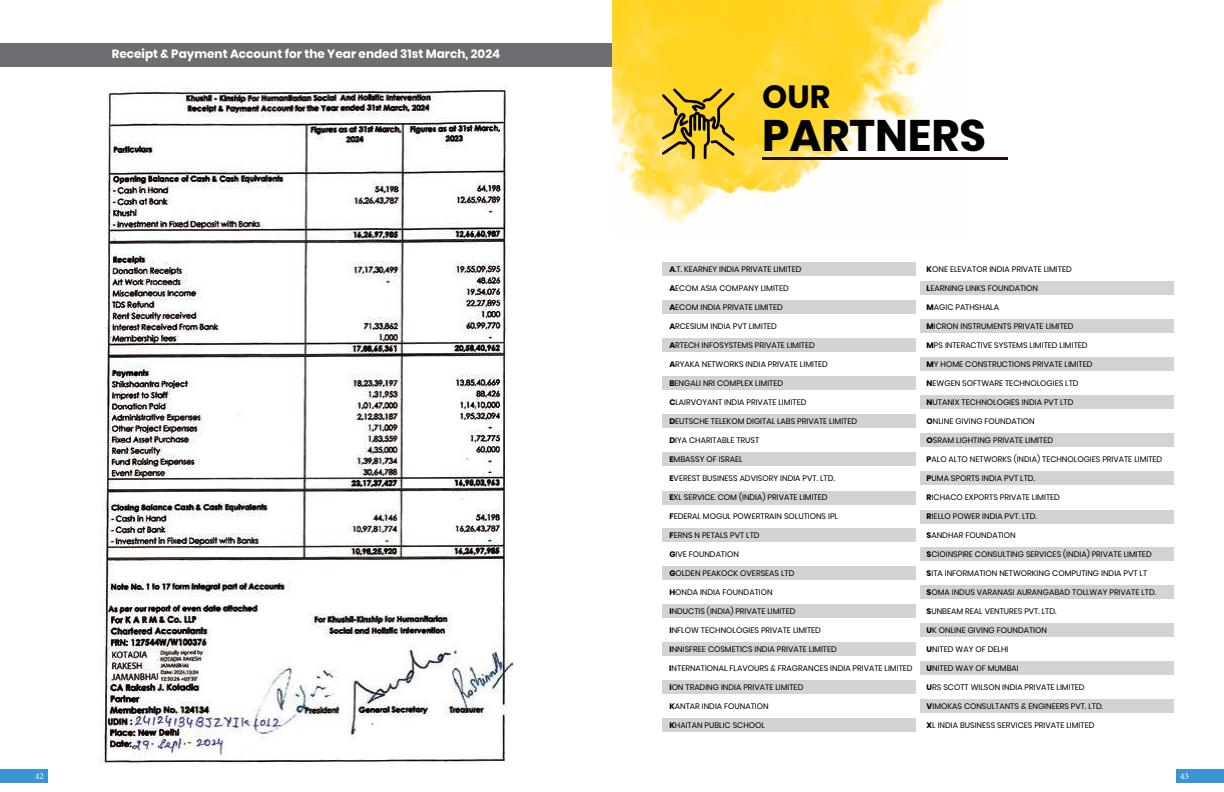
<style>
.page{position:relative;width:1224px;height:792px;background:#fff}
.page>*{position:absolute;margin:0;border:0;box-sizing:border-box;transform-origin:0 0}
.t1{font:700 44px "Poppins";color:#000}
.t2{font:700 32px "Poppins";color:#000}
.t3{font:700 12px "Poppins";color:#fff}
.t4{font:9px "Minion Pro";color:#fff}
.t5{font:8px "Poppins";color:#000}
.s1{font-weight:700}
</style>
<div class="page">
<div style="left:1176px;top:770px;width:48px;height:13px;background:#3a96d2"></div>
<div style="left:0;top:770px;width:47px;height:13px;background:#3a96d2"></div>
<div style="left:0;top:43px;width:612px;height:24px;background:#6d6e71"></div>
<img style="left:100px;top:85px;width:412px;height:680px">
<img style="left:612px;top:0;width:357px;height:226px">
<hr style="left:762px;top:157px;width:245px;height:2px;background:#22100c">
<div style="left:662px;top:263px;width:253px;height:13px;background:#d1d3d4"></div>
<div style="left:921px;top:282px;width:253px;height:13px;background:#d1d3d4"></div>
<div style="left:662px;top:301px;width:253px;height:13px;background:#d1d3d4"></div>
<div style="left:921px;top:320px;width:253px;height:13px;background:#d1d3d4"></div>
<div style="left:662px;top:338px;width:253px;height:13px;background:#d1d3d4"></div>
<div style="left:921px;top:357px;width:253px;height:13px;background:#d1d3d4"></div>
<div style="left:662px;top:376px;width:253px;height:13px;background:#d1d3d4"></div>
<div style="left:921px;top:395px;width:253px;height:13px;background:#d1d3d4"></div>
<div style="left:662px;top:415px;width:253px;height:13px;background:#d1d3d4"></div>
<div style="left:921px;top:434px;width:253px;height:13px;background:#d1d3d4"></div>
<div style="left:662px;top:452px;width:253px;height:14px;background:#d1d3d4"></div>
<div style="left:921px;top:471px;width:253px;height:14px;background:#d1d3d4"></div>
<div style="left:662px;top:491px;width:253px;height:13px;background:#d1d3d4"></div>
<div style="left:921px;top:510px;width:253px;height:13px;background:#d1d3d4"></div>
<div style="left:662px;top:529px;width:253px;height:13px;background:#d1d3d4"></div>
<div style="left:921px;top:548px;width:253px;height:13px;background:#d1d3d4"></div>
<div style="left:662px;top:567px;width:253px;height:13px;background:#d1d3d4"></div>
<div style="left:921px;top:586px;width:253px;height:13px;background:#d1d3d4"></div>
<div style="left:662px;top:604px;width:253px;height:13px;background:#d1d3d4"></div>
<div style="left:921px;top:623px;width:253px;height:13px;background:#d1d3d4"></div>
<div style="left:662px;top:642px;width:253px;height:13px;background:#d1d3d4"></div>
<div style="left:921px;top:661px;width:253px;height:13px;background:#d1d3d4"></div>
<div style="left:662px;top:681px;width:253px;height:13px;background:#d1d3d4"></div>
<div style="left:921px;top:700px;width:253px;height:13px;background:#d1d3d4"></div>
<div style="left:662px;top:719px;width:253px;height:13px;background:#d1d3d4"></div>
<svg style="left:661px;top:88px;width:74px;height:71px;background:#c2a326"></svg>
<h3 class="t3" style="left:112px;top:47px;width:390px">Receipt &amp; Payment Account for the Year ended 31st March, 2024</h3>
<h2 class="t2" style="left:762px;top:78px;width:69px">OUR</h2>
<h1 class="t1" style="left:762px;top:110px;width:225px">PARTNERS</h1>
<p class="t5" style="left:669px;top:265px;width:134px"><span class="s1">A</span>.T. KEARNEY INDIA PRIVATE LIMITED</p>
<p class="t5" style="left:669px;top:284px;width:121px"><span class="s1">A</span>ECOM ASIA COMPANY LIMITED</p>
<p class="t5" style="left:669px;top:303px;width:115px"><span class="s1">A</span>ECOM INDIA PRIVATE LIMITED</p>
<p class="t5" style="left:669px;top:322px;width:109px"><span class="s1">A</span>RCESIUM INDIA PVT LIMITED</p>
<p class="t5" style="left:669px;top:341px;width:147px"><span class="s1">A</span>RTECH INFOSYSTEMS PRIVATE LIMITED</p>
<p class="t5" style="left:669px;top:360px;width:160px"><span class="s1">A</span>RYAKA NETWORKS INDIA PRIVATE LIMITED</p>
<p class="t5" style="left:669px;top:379px;width:115px"><span class="s1">B</span>ENGALI NRI COMPLEX LIMITED</p>
<p class="t5" style="left:669px;top:398px;width:139px"><span class="s1">C</span>LAIRVOYANT INDIA PRIVATE LIMITED</p>
<p class="t5" style="left:669px;top:417px;width:189px"><span class="s1">D</span>EUTSCHE TELEKOM DIGITAL LABS PRIVATE LIMITED</p>
<p class="t5" style="left:669px;top:436px;width:91px"><span class="s1">D</span>IYA CHARITABLE TRUST</p>
<p class="t5" style="left:669px;top:455px;width:75px"><span class="s1">E</span>MBASSY OF ISRAEL</p>
<p class="t5" style="left:669px;top:474px;width:167px"><span class="s1">E</span>VEREST BUSINESS ADVISORY INDIA PVT. LTD.</p>
<p class="t5" style="left:669px;top:493px;width:160px"><span class="s1">E</span>XL SERVICE. COM (INDIA) PRIVATE LIMITED</p>
<p class="t5" style="left:669px;top:512px;width:170px"><span class="s1">F</span>EDERAL MOGUL POWERTRAIN SOLUTIONS IPL</p>
<p class="t5" style="left:669px;top:531px;width:92px"><span class="s1">F</span>ERNS N PETALS PVT LTD</p>
<p class="t5" style="left:669px;top:550px;width:71px"><span class="s1">G</span>IVE FOUNDATION</p>
<p class="t5" style="left:669px;top:569px;width:127px"><span class="s1">G</span>OLDEN PEAKOCK OVERSEAS LTD</p>
<p class="t5" style="left:669px;top:588px;width:105px"><span class="s1">H</span>ONDA INDIA FOUNDATION</p>
<p class="t5" style="left:669px;top:607px;width:128px"><span class="s1">I</span>NDUCTIS (INDIA) PRIVATE LIMITED</p>
<p class="t5" style="left:669px;top:626px;width:153px"><span class="s1">I</span>NFLOW TECHNOLOGIES PRIVATE LIMITED</p>
<p class="t5" style="left:669px;top:645px;width:169px"><span class="s1">I</span>NNISFREE COSMETICS INDIA PRIVATE LIMITED</p>
<p class="t5" style="left:669px;top:664px;width:245px"><span class="s1">I</span>NTERNATIONAL FLAVOURS &amp; FRAGRANCES INDIA PRIVATE LIMITED</p>
<p class="t5" style="left:669px;top:683px;width:136px"><span class="s1">I</span>ON TRADING INDIA PRIVATE LIMITED</p>
<p class="t5" style="left:669px;top:702px;width:101px"><span class="s1">K</span>ANTAR INDIA FOUNATION</p>
<p class="t5" style="left:669px;top:721px;width:97px"><span class="s1">K</span>HAITAN PUBLIC SCHOOL</p>
<p class="t5" style="left:927px;top:265px;width:147px"><span class="s1">K</span>ONE ELEVATOR INDIA PRIVATE LIMITED</p>
<p class="t5" style="left:927px;top:284px;width:113px"><span class="s1">L</span>EARNING LINKS FOUNDATION</p>
<p class="t5" style="left:927px;top:303px;width:74px"><span class="s1">M</span>AGIC PATHSHALA</p>
<p class="t5" style="left:927px;top:322px;width:149px"><span class="s1">M</span>ICRON INSTRUMENTS PRIVATE LIMITED</p>
<p class="t5" style="left:927px;top:341px;width:163px"><span class="s1">M</span>PS INTERACTIVE SYSTEMS LIMITED LIMITED</p>
<p class="t5" style="left:927px;top:360px;width:167px"><span class="s1">M</span>Y HOME CONSTRUCTIONS PRIVATE LIMITED</p>
<p class="t5" style="left:927px;top:379px;width:154px"><span class="s1">N</span>EWGEN SOFTWARE TECHNOLOGIES LTD</p>
<p class="t5" style="left:927px;top:398px;width:148px"><span class="s1">N</span>UTANIX TECHNOLOGIES INDIA PVT LTD</p>
<p class="t5" style="left:927px;top:417px;width:110px"><span class="s1">O</span>NLINE GIVING FOUNDATION</p>
<p class="t5" style="left:927px;top:436px;width:128px"><span class="s1">O</span>SRAM LIGHTING PRIVATE LIMITED</p>
<p class="t5" style="left:927px;top:455px;width:237px"><span class="s1">P</span>ALO ALTO NETWORKS (INDIA) TECHNOLOGIES PRIVATE LIMITED</p>
<p class="t5" style="left:927px;top:474px;width:110px"><span class="s1">P</span>UMA SPORTS INDIA PVT LTD.</p>
<p class="t5" style="left:927px;top:493px;width:135px"><span class="s1">R</span>ICHACO EXPORTS PRIVATE LIMITED</p>
<p class="t5" style="left:927px;top:512px;width:112px"><span class="s1">R</span>IELLO POWER INDIA PVT. LTD.</p>
<p class="t5" style="left:927px;top:531px;width:91px"><span class="s1">S</span>ANDHAR FOUNDATION</p>
<p class="t5" style="left:927px;top:550px;width:227px"><span class="s1">S</span>CIOINSPIRE CONSULTING SERVICES (INDIA) PRIVATE LIMITED</p>
<p class="t5" style="left:927px;top:569px;width:222px"><span class="s1">S</span>ITA INFORMATION NETWORKING COMPUTING INDIA PVT LT</p>
<p class="t5" style="left:927px;top:588px;width:231px"><span class="s1">S</span>OMA INDUS VARANASI AURANGABAD TOLLWAY PRIVATE LTD.</p>
<p class="t5" style="left:927px;top:607px;width:131px"><span class="s1">S</span>UNBEAM REAL VENTURES PVT. LTD.</p>
<p class="t5" style="left:927px;top:626px;width:122px"><span class="s1">U</span>K ONLINE GIVING FOUNDATION</p>
<p class="t5" style="left:927px;top:645px;width:83px"><span class="s1">U</span>NITED WAY OF DELHI</p>
<p class="t5" style="left:927px;top:664px;width:94px"><span class="s1">U</span>NITED WAY OF MUMBAI</p>
<p class="t5" style="left:927px;top:683px;width:159px"><span class="s1">U</span>RS SCOTT WILSON INDIA PRIVATE LIMITED</p>
<p class="t5" style="left:927px;top:702px;width:178px"><span class="s1">V</span>IMOKAS CONSULTANTS &amp; ENGINEERS PVT. LTD.</p>
<p class="t5" style="left:927px;top:721px;width:169px"><span class="s1">X</span>L INDIA BUSINESS SERVICES PRIVATE LIMITED</p>
<p class="t4" style="left:35px;top:770px;width:10px">42</p>
<p class="t4" style="left:1180px;top:770px;width:10px">43</p>
</div>
